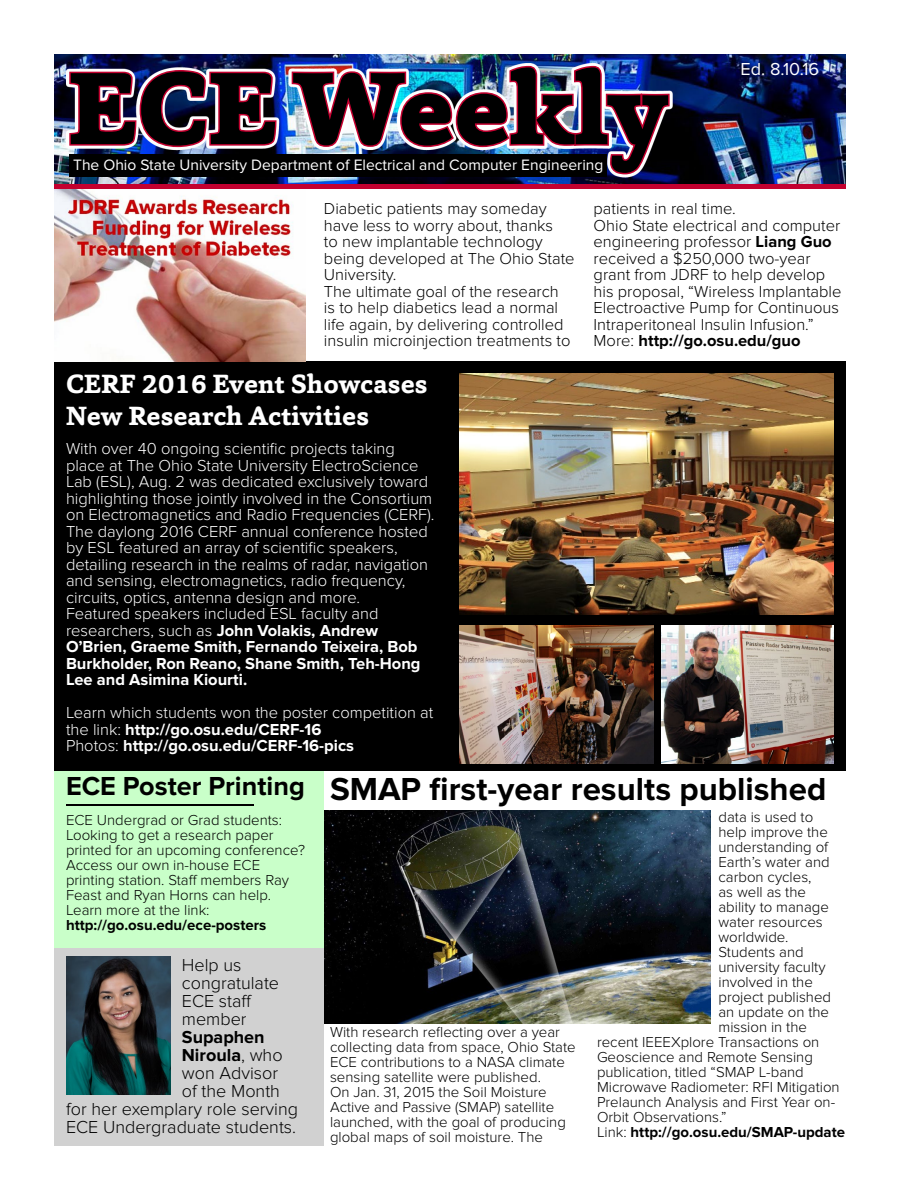
<style>
.page{position:relative;width:900px;height:1200px;background:#fff}
.page>*{position:absolute;margin:0;border:0;box-sizing:border-box;transform-origin:0 0}
.t1{font:800 105px "Capita";color:#000}
.t2{font:700 33px "Proxima Nova";color:#000}
.t3{font:700 27px/32.4px "Capita";color:#fff}
.t4{font:300 18px/18px "Proxima Nova";color:#000}
.t5{font:700 18px "Proxima Nova";color:#000}
.t6{font:18px "Proxima Nova";color:#fff}
.t7{font:300 16.5px/16.5px "Proxima Nova";color:#fff}
.t8{font:300 16.5px/16.5px "Proxima Nova";color:#000}
.t9{font:15.6px "Proxima Nova";color:#fff}
.t10{font:300 15px/15px "Proxima Nova";color:#000}
.t11{font:700 15px "Proxima Nova";color:#000}
.s1{font-weight:700}
.s2{font-size:27px}
.s3{font-weight:300}
</style>
<div class="page">
<img style="left:54px;top:54px;width:792px;height:130px">
<div style="left:54px;top:947px;width:270px;height:199px;background:#d1d1d1"></div>
<img style="left:66px;top:63px;width:607px;height:114px">
<svg style="left:68px;top:68px;width:210px;height:81px"></svg>
<img style="left:290px;top:64px;width:381px;height:112px">
<div style="left:54px;top:362px;width:792px;height:409px;background:#000"></div>
<div style="left:54px;top:184px;width:792px;height:5px;background:#c3002f"></div>
<img style="left:66px;top:956px;width:105px;height:138px">
<img style="left:459px;top:374px;width:375px;height:241px">
<img style="left:459px;top:626px;width:195px;height:138px">
<img style="left:662px;top:626px;width:172px;height:138px">
<img style="left:55px;top:189px;width:250px;height:173px">
<img style="left:324px;top:810px;width:387px;height:214px">
<div style="left:54px;top:771px;width:270px;height:176px;background:#c9ffc9"></div>
<hr style="left:66px;top:804px;width:188px;height:2px;background:#000">
<h1 class="t1" style="left:69px;top:34px;width:601px">ECE Weekly</h1>
<p class="t6" style="left:741px;top:58px;width:80px">Ed. 8.10.16</p>
<p class="t9" style="left:73px;top:156px;width:532px">The Ohio State University Department of Electrical and Computer Engineering</p>
<p class="t8" style="left:324px;top:200px;width:252px">Diabetic patients may someday have less to worry about, thanks<br>to new implantable technology being developed at The Ohio State<br>University.<br>The ultimate goal of the research<br>is to help diabetics lead a normal life again, by delivering controlled insulin microinjection treatments to</p>
<p class="t8" style="left:594px;top:200px;width:249px">patients in real time.<br>Ohio State electrical and computer engineering professor <span class="s1">Liang Guo </span>received a $250,000 two-year grant from JDRF to help develop his proposal, “Wireless Implantable<br>Electroactive Pump for Continuous<br>Intraperitoneal Insulin Infusion.”<br>More: <span class="s1">http://go.osu.edu/guo</span></p>
<h3 class="t3" style="left:66px;top:368px;width:363px">CERF 2016 Event Showcases<br>New Research Activities</h3>
<p class="t7" style="left:66px;top:440px;width:370px">With over 40 ongoing scientific projects taking place at The Ohio State University ElectroScience Lab (ESL), Aug. 2 was dedicated exclusively toward highlighting those jointly involved in the Consortium on Electromagnetics and Radio Frequencies (CERF).<br>The daylong 2016 CERF annual conference hosted by ESL featured an array of scientific speakers, detailing research in the realms of radar, navigation and sensing, electromagnetics, radio frequency, circuits, optics, antenna design and more.<br>Featured speakers included ESL faculty and researchers, such as <span class="s1">John Volakis, Andrew O’Brien, Graeme Smith, Fernando Teixeira, Bob Burkholder, Ron Reano, Shane Smith, Teh-Hong Lee and Asimina Kiourti.</span></p>
<p class="t7" style="left:66px;top:704px;width:369px">Learn which students won the poster competition at the link: <span class="s1">http://go.osu.edu/CERF-16<br></span>Photos: <span class="s1">http://go.osu.edu/CERF-16-pics</span></p>
<h2 class="t2" style="left:66px;top:770px;width:762px"><span class="s2">ECE Poster Printing</span> SMAP first-year results published</h2>
<p class="t10" style="left:66px;top:813px;width:241px">ECE Undergrad or Grad students:<br>Looking to get a research paper printed for an upcoming conference?<br>Access our own in-house ECE printing station. Staff members Ray<br>Feast and Ryan Horns can help.<br>Learn more at the link:</p>
<p class="t11" style="left:66px;top:916px;width:202px">http://go.osu.edu/ece-posters</p>
<p class="t10" style="left:718px;top:810px;width:96px">data is used to</p>
<p class="t10" style="left:718px;top:825px;width:111px">help improve the</p>
<p class="t10" style="left:718px;top:840px;width:111px">understanding of</p>
<p class="t10" style="left:718px;top:855px;width:113px">Earth’s water and</p>
<p class="t10" style="left:718px;top:870px;width:95px">carbon cycles,</p>
<p class="t10" style="left:718px;top:885px;width:89px">as well as the</p>
<p class="t10" style="left:718px;top:900px;width:112px">ability to manage</p>
<p class="t10" style="left:718px;top:915px;width:106px">water resources</p>
<p class="t10" style="left:718px;top:930px;width:72px">worldwide.</p>
<p class="t10" style="left:718px;top:945px;width:87px">Students and</p>
<p class="t10" style="left:718px;top:960px;width:109px">university faculty</p>
<p class="t10" style="left:718px;top:975px;width:96px">involved in the</p>
<p class="t10" style="left:718px;top:990px;width:114px">project published</p>
<p class="t10" style="left:718px;top:1005px;width:112px">an update on the</p>
<p class="t10" style="left:718px;top:1020px;width:90px">mission in the</p>
<p class="t10" style="left:597px;top:1035px;width:224px">recent IEEEXplore Transactions on</p>
<p class="t10" style="left:597px;top:1050px;width:217px">Geoscience and Remote Sensing</p>
<p class="t10" style="left:597px;top:1065px;width:208px">publication, titled “SMAP L-band</p>
<p class="t10" style="left:597px;top:1080px;width:244px">Microwave Radiometer: RFI Mitigation</p>
<p class="t10" style="left:597px;top:1095px;width:240px">Prelaunch Analysis and First Year on-</p>
<p class="t10" style="left:597px;top:1110px;width:131px">Orbit Observations.”</p>
<p class="t11" style="left:597px;top:1123px;width:250px"><span class="s3">Link:</span> http://go.osu.edu/SMAP-update</p>
<p class="t4" style="left:182px;top:956px;width:99px">Help us congratulate<br>ECE staff member</p>
<p class="t5" style="left:182px;top:1026px;width:84px">Supaphen</p>
<p class="t5" style="left:182px;top:1044px;width:102px">Niroula<span class="s3">, who</span></p>
<p class="t4" style="left:182px;top:1064px;width:98px">won Advisor</p>
<p class="t4" style="left:182px;top:1082px;width:100px">of the Month</p>
<p class="t4" style="left:66px;top:1100px;width:234px">for her exemplary role serving</p>
<p class="t4" style="left:66px;top:1118px;width:232px">ECE Undergraduate students.</p>
<p class="t10" style="left:330px;top:1025px;width:247px">With research reflecting over a year collecting data from space, Ohio State ECE contributions to a NASA climate sensing satellite were published.<br>On Jan. 31, 2015 the Soil Moisture Active and Passive (SMAP) satellite launched, with the goal of producing global maps of soil moisture. The</p>
</div>
